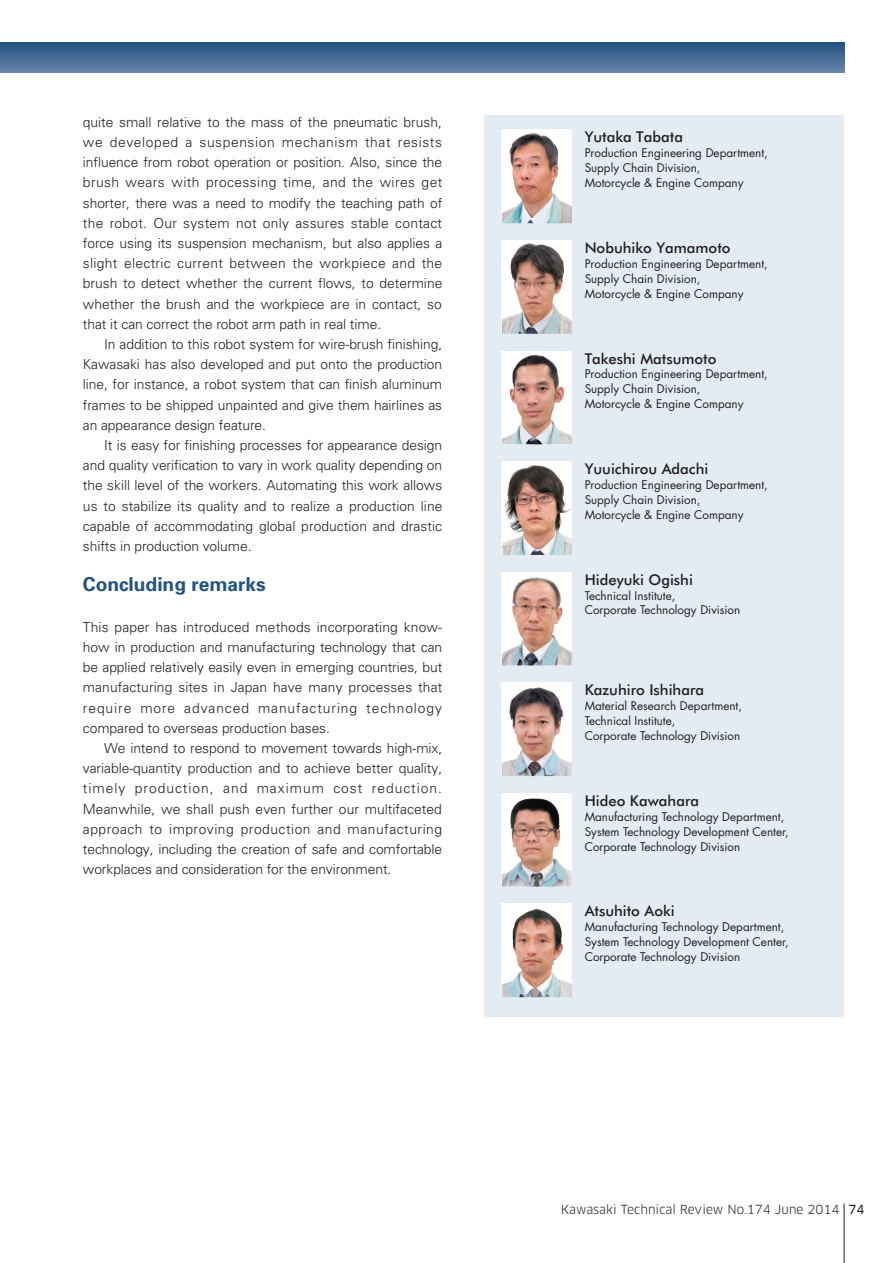
<style>
.page{position:relative;width:893px;height:1263px;background:#fff}
.page>*{position:absolute;margin:0;border:0;box-sizing:border-box;transform-origin:0 0}
.t1{font:700 19.2px "Univers";color:#22537f}
.t2{font:500 14.85px "Futura BT";color:#231f20}
.t3{font:300 13.8px/20.2px "Univers";letter-spacing:-.005em;color:#231f20;text-align:justify}
.t4{font:12.15px "Clan Pro";color:#231f20}
.t5{font:11.7px/14.9px "Futura";color:#231f20}
.s1{font-family:"Clan Pro News"}
</style>
<div class="page">
<svg style="left:0;top:43px;width:844px;height:29px;background:#466b94"></svg>
<hr style="left:844px;top:1203px;width:1px;height:60px;background:#231f20">
<div style="left:485px;top:115px;width:359px;height:901px;background:#e3ebf3"></div>
<div style="left:502px;top:130px;width:70px;height:93px;background:#fff"></div>
<img style="left:502px;top:133px;width:70px;height:90px">
<div style="left:502px;top:240px;width:70px;height:94px;background:#fff"></div>
<img style="left:502px;top:244px;width:70px;height:90px">
<div style="left:502px;top:351px;width:70px;height:93px;background:#fff"></div>
<img style="left:502px;top:356px;width:70px;height:88px">
<div style="left:502px;top:461px;width:70px;height:94px;background:#fff"></div>
<img style="left:502px;top:465px;width:70px;height:90px">
<div style="left:502px;top:572px;width:70px;height:93px;background:#fff"></div>
<img style="left:502px;top:577px;width:70px;height:88px">
<div style="left:502px;top:682px;width:70px;height:94px;background:#fff"></div>
<img style="left:502px;top:687px;width:70px;height:89px">
<div style="left:502px;top:793px;width:70px;height:94px;background:#fff"></div>
<img style="left:502px;top:798px;width:70px;height:89px">
<div style="left:502px;top:904px;width:70px;height:93px;background:#fff"></div>
<img style="left:502px;top:909px;width:70px;height:88px">
<p class="t3" style="left:83px;top:111px;width:361px">quite small relative to the mass of the pneumatic brush, we developed a suspension mechanism that resists influence from robot operation or position. Also, since the brush wears with processing time, and the wires get shorter, there was a need to modify the teaching path of the robot. Our system not only assures stable contact force using its suspension mechanism, but also applies a slight electric current between the workpiece and the brush to detect whether the current flows, to determine whether the brush and the workpiece are in contact, so that it can correct the robot arm path in real time.</p>
<p class="t3" style="left:83px;top:334px;width:361px;text-indent:21px">In addition to this robot system for wire-brush finishing, Kawasaki has also developed and put onto the production line, for instance, a robot system that can finish aluminum frames to be shipped unpainted and give them hairlines as an appearance design feature.</p>
<p class="t3" style="left:83px;top:435px;width:361px;text-indent:21px">It is easy for finishing processes for appearance design and quality verification to vary in work quality depending on the skill level of the workers. Automating this work allows us to stabilize its quality and to realize a production line capable of accommodating global production and drastic shifts in production volume.</p>
<h1 class="t1" style="left:83px;top:573px;width:184px">Concluding remarks</h1>
<p class="t3" style="left:83px;top:616px;width:361px">This paper has introduced methods incorporating know&shy;how in production and manufacturing technology that can be applied relatively easily even in emerging countries, but manufacturing sites in Japan have many processes that require more advanced manufacturing technology compared to overseas production bases.</p>
<p class="t3" style="left:83px;top:737px;width:361px;text-indent:21px">We intend to respond to movement towards high-mix, variable-quantity production and to achieve better quality, timely production, and maximum cost reduction.<br>Meanwhile, we shall push even further our multifaceted approach to improving production and manufacturing technology, including the creation of safe and comfortable workplaces and consideration for the environment.</p>
<p class="t2" style="left:585px;top:128px;width:100px">Yutaka Tabata</p>
<p class="t5" style="left:585px;top:145px;width:185px">Production Engineering Department,<br>Supply Chain Division,<br>Motorcycle &amp; Engine Company</p>
<p class="t2" style="left:585px;top:239px;width:147px">Nobuhiko Yamamoto</p>
<p class="t5" style="left:585px;top:256px;width:185px">Production Engineering Department,<br>Supply Chain Division,<br>Motorcycle &amp; Engine Company</p>
<p class="t2" style="left:585px;top:349px;width:133px">Takeshi Matsumoto</p>
<p class="t5" style="left:585px;top:367px;width:185px">Production Engineering Department,<br>Supply Chain Division,<br>Motorcycle &amp; Engine Company</p>
<p class="t2" style="left:585px;top:460px;width:125px">Yuuichirou Adachi</p>
<p class="t5" style="left:585px;top:477px;width:185px">Production Engineering Department,<br>Supply Chain Division,<br>Motorcycle &amp; Engine Company</p>
<p class="t2" style="left:585px;top:570px;width:110px">Hideyuki Ogishi</p>
<p class="t5" style="left:585px;top:588px;width:157px">Technical Institute,<br>Corporate Technology Division</p>
<p class="t2" style="left:585px;top:681px;width:121px">Kazuhiro Ishihara</p>
<p class="t5" style="left:585px;top:698px;width:159px">Material Research Department,<br>Technical Institute,<br>Corporate Technology Division</p>
<p class="t2" style="left:585px;top:791px;width:116px">Hideo Kawahara</p>
<p class="t5" style="left:585px;top:809px;width:206px">Manufacturing Technology Department,<br>System Technology Development Center,<br>Corporate Technology Division</p>
<p class="t2" style="left:585px;top:902px;width:92px">Atsuhito Aoki</p>
<p class="t5" style="left:585px;top:919px;width:206px">Manufacturing Technology Department,<br>System Technology Development Center,<br>Corporate Technology Division</p>
<p class="t4" style="left:561px;top:1202px;width:305px">Kawasaki Technical Review No.174 June 2014 <span class="s1">74</span></p>
</div>
